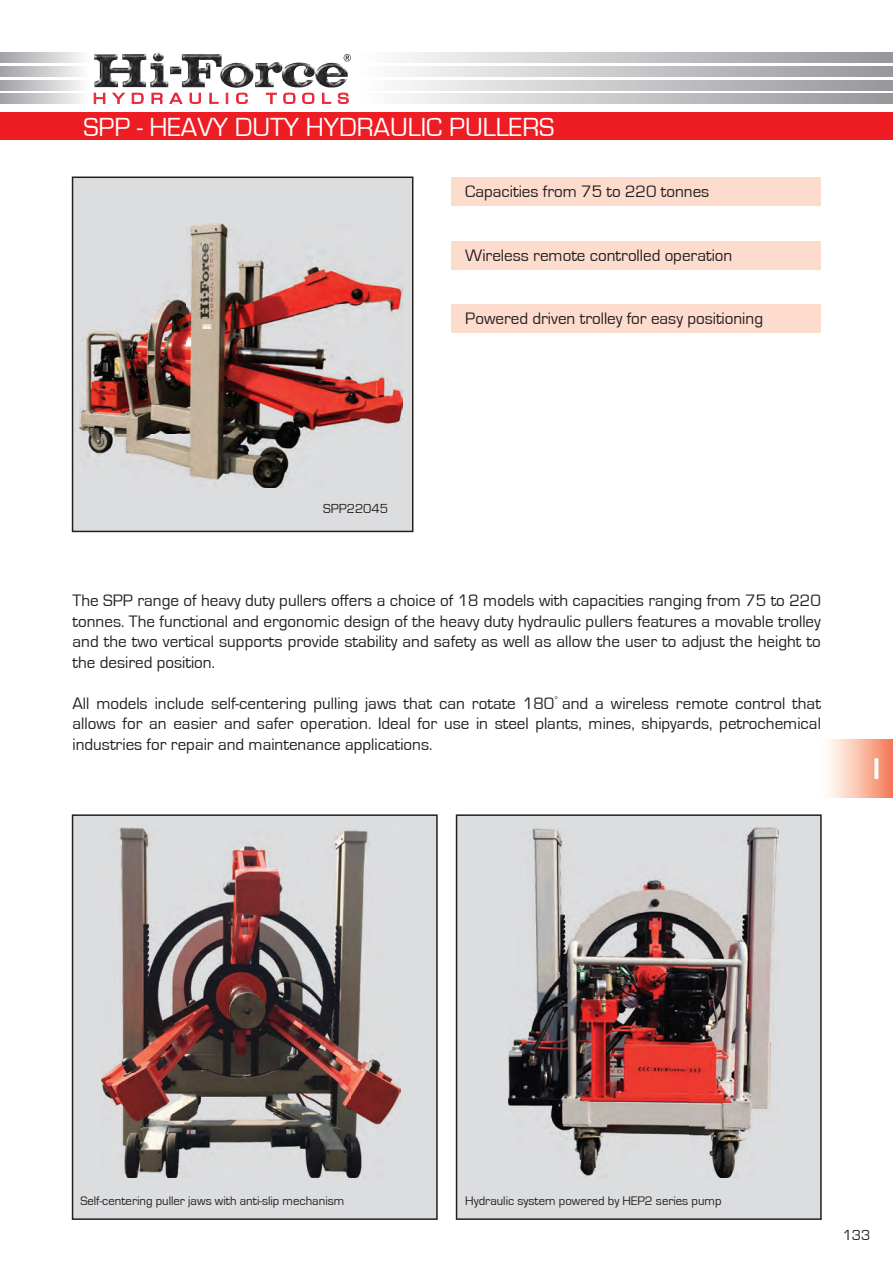
<style>
.page{position:relative;width:893px;height:1263px;background:#fff}
.page>*{position:absolute;margin:0;border:0;box-sizing:border-box;transform-origin:0 0}
.t1{font:700 30.9px "Eurostile";color:#fff}
.t2{font:27px "Eurostile";color:#fff}
.t3{font:17.1px/20.5px "Eurostile";color:#231f20;text-align:justify}
.t4{font:15px "Eurostile";color:#231f20}
.t5{font:13.5px "Eurostile";color:#231f20}
.t6{font:12.75px "Eurostile";color:#231f20}
</style>
<div class="page">
<div style="left:819px;top:739px;width:74px;height:59px;background:linear-gradient(to right,#fff,#f47e5b)"></div>
<svg style="left:401px;top:52px;width:492px;height:11px;background:#c3c4c7"></svg>
<svg style="left:401px;top:67px;width:492px;height:10px;background:#c3c4c7"></svg>
<svg style="left:401px;top:80px;width:492px;height:10px;background:#c3c4c7"></svg>
<svg style="left:401px;top:94px;width:492px;height:10px;background:#c3c4c7"></svg>
<svg style="left:0;top:52px;width:82px;height:11px"></svg>
<svg style="left:0;top:67px;width:82px;height:10px"></svg>
<svg style="left:0;top:80px;width:82px;height:10px"></svg>
<svg style="left:0;top:94px;width:82px;height:10px"></svg>
<img style="left:94px;top:52px;width:220px;height:35px">
<svg style="left:344px;top:54px;width:7px;height:8px"></svg>
<svg style="left:94px;top:92px;width:31px;height:12px"></svg>
<svg style="left:132px;top:93px;width:12px;height:11px"></svg>
<svg style="left:151px;top:93px;width:12px;height:11px"></svg>
<svg style="left:169px;top:93px;width:14px;height:11px"></svg>
<svg style="left:189px;top:93px;width:12px;height:11px"></svg>
<svg style="left:209px;top:93px;width:10px;height:11px"></svg>
<svg style="left:226px;top:93px;width:2px;height:11px"></svg>
<svg style="left:236px;top:92px;width:12px;height:12px"></svg>
<svg style="left:266px;top:93px;width:11px;height:11px"></svg>
<svg style="left:283px;top:92px;width:13px;height:12px"></svg>
<svg style="left:302px;top:92px;width:13px;height:12px"></svg>
<svg style="left:322px;top:93px;width:9px;height:11px"></svg>
<svg style="left:338px;top:92px;width:11px;height:12px"></svg>
<div style="left:0;top:113px;width:893px;height:27px;background:#ee1d23"></div>
<div style="left:73px;top:177px;width:340px;height:354px;background:#dcdddf"></div>
<div style="left:72px;top:177px;width:341px;height:355px;border:2px solid #231f20"></div>
<div style="left:452px;top:177px;width:369px;height:29px;background:#fddcce"></div>
<div style="left:452px;top:241px;width:369px;height:29px;background:#fddcce"></div>
<div style="left:452px;top:304px;width:369px;height:29px;background:#fddcce"></div>
<img style="left:79px;top:224px;width:324px;height:264px">
<div style="left:73px;top:815px;width:364px;height:404px;background:#dcdddf"></div>
<div style="left:72px;top:814px;width:366px;height:406px;border:2px solid #231f20"></div>
<div style="left:456px;top:814px;width:366px;height:406px;background:#dcdddf"></div>
<img style="left:101px;top:827px;width:299px;height:351px">
<img style="left:508px;top:827px;width:270px;height:351px">
<h2 class="t2" style="left:83px;top:112px;width:472px">SPP - HEAVY DUTY HYDRAULIC PULLERS</h2>
<p class="t3" style="left:465px;top:181px;width:246px">Capacities from 75 to 220 tonnes</p>
<p class="t3" style="left:465px;top:245px;width:269px">Wireless remote controlled operation</p>
<p class="t3" style="left:465px;top:309px;width:299px">Powered driven trolley for easy positioning</p>
<p class="t5" style="left:323px;top:501px;width:66px">SPP22045</p>
<p class="t3" style="left:73px;top:591px;width:750px">The SPP range of heavy duty pullers offers a choice of 18 models with capacities ranging from 75 to 220 tonnes. The functional and ergonomic design of the heavy duty hydraulic pullers features a movable trolley and the two vertical supports provide stability and safety as well as allow the user to adjust the height to the desired position.</p>
<p class="t3" style="left:73px;top:693px;width:750px">All models include self-centering pulling jaws that can rotate 180<sup>°</sup> and a wireless remote control that allows for an easier and safer operation. Ideal for use in steel plants, mines, shipyards, petrochemical industries for repair and maintenance applications.</p>
<h1 class="t1" style="left:873px;top:752px;width:9px">I</h1>
<p class="t6" style="left:80px;top:1194px;width:265px">Self-centering puller jaws with anti-slip mechanism</p>
<p class="t6" style="left:465px;top:1194px;width:258px">Hydraulic system powered by HEP2 series pump</p>
<p class="t4" style="left:843px;top:1227px;width:29px">133</p>
</div>
